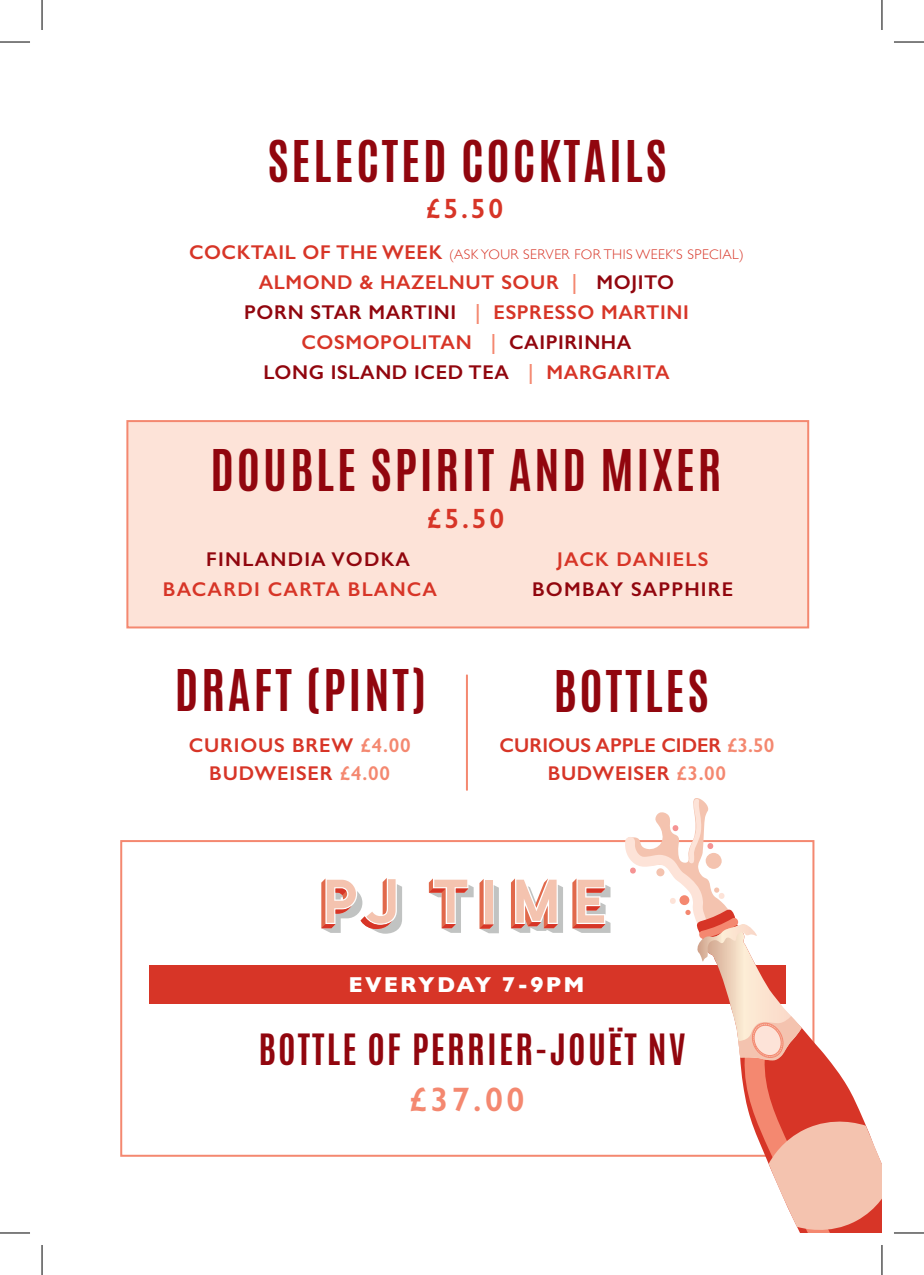
<style>
.page{position:relative;width:924px;height:1275px;background:#fff}
.page>*{position:absolute;margin:0;border:0;box-sizing:border-box;transform-origin:0 0}
.t1{font:700 48px "Antonio";letter-spacing:.06em;color:#91060e}
.t2{font:700 36px "Antonio";letter-spacing:.06em;color:#91060e}
.t3{font:600 34px "Gill Sans";color:#f48870}
.t4{font:600 28px "Gill Sans";color:#d73527}
.t5{font:700 22px "Gill Sans";letter-spacing:.1em;color:#fff}
.t6{font:600 20px/30px "Gill Sans";letter-spacing:.03em;color:#d73527;text-align:center}
.t7{font:600 20px/28px "Gill Sans";color:#d73527;text-align:center}
.t8{font:600 20px "Gill Sans";letter-spacing:.06em;color:#d73527}
.t9{font:600 20px "Gill Sans";letter-spacing:.06em;color:#91060e}
.t10{font:300 14px "Gill Sans";letter-spacing:.03em;color:#d73527}
.s1{font-weight:600;font-size:20px}
.s2{color:#f48870}
.s3{color:#91060e}
</style>
<div class="page">
<div style="left:127px;top:421px;width:680px;height:206px;background:#fde3d8"></div>
<div style="left:126px;top:420px;width:682px;height:208px;border:2px solid #f48870"></div>
<hr style="left:465px;top:675px;width:2px;height:115px;background:#f48870">
<div style="left:149px;top:965px;width:636px;height:39px;background:#d73527"></div>
<svg style="left:623px;top:798px;width:258px;height:435px"></svg>
<svg style="left:572px;top:878px;width:38px;height:55px"></svg>
<svg style="left:479px;top:879px;width:19px;height:54px"></svg>
<div style="left:484px;top:880px;width:8px;height:43px;background:#f4c3af"></div>
<svg style="left:511px;top:878px;width:51px;height:55px"></svg>
<svg style="left:321px;top:878px;width:81px;height:55px"></svg>
<svg style="left:428px;top:878px;width:45px;height:55px"></svg>
<hr style="left:0;top:42px;width:30px;height:1px;background:#000">
<hr style="left:893px;top:42px;width:30px;height:1px;background:#000">
<hr style="left:0;top:1232px;width:30px;height:1px;background:#000">
<hr style="left:893px;top:1232px;width:30px;height:1px;background:#000">
<hr style="left:42px;top:0;width:1px;height:30px;background:#000">
<hr style="left:42px;top:1245px;width:1px;height:30px;background:#000">
<hr style="left:881px;top:0;width:1px;height:30px;background:#000">
<hr style="left:881px;top:1245px;width:1px;height:30px;background:#000">
<p class="t1" style="left:267px;top:125px;width:400px">SELECTED COCKTAILS</p>
<p class="t4" style="left:426px;top:191px;width:79px">£5.50</p>
<p class="t10" style="left:189px;top:243px;width:556px"><span class="s1">COCKTAIL OF THE WEEK</span> (ASK YOUR SERVER FOR THIS WEEK’S SPECIAL)</p>
<p class="t6" style="left:244px;top:267px;width:446px">ALMOND &amp; HAZELNUT SOUR <span class="s2">|</span> <span class="s3">MOJITO<br>PORN STAR MARTINI</span> <span class="s2">|</span> ESPRESSO MARTINI<br>COSMOPOLITAN <span class="s2">|</span> <span class="s3">CAIPIRINHA<br>LONG ISLAND ICED TEA</span> <span class="s2">|</span> MARGARITA</p>
<p class="t1" style="left:210px;top:434px;width:512px">DOUBLE SPIRIT AND MIXER</p>
<p class="t4" style="left:427px;top:502px;width:79px">£5.50</p>
<p class="t9" style="left:206px;top:547px;width:205px">FINLANDIA VODKA</p>
<p class="t8" style="left:557px;top:547px;width:153px">JACK DANIELS</p>
<p class="t8" style="left:163px;top:577px;width:275px">BACARDI CARTA BLANCA</p>
<p class="t9" style="left:532px;top:577px;width:203px">BOMBAY SAPPHIRE</p>
<p class="t1" style="left:175px;top:654px;width:253px">DRAFT (PINT)</p>
<p class="t1" style="left:553px;top:655px;width:157px">BOTTLES</p>
<p class="t6" style="left:189px;top:730px;width:223px;line-height:28px">CURIOUS BREW <span class="s2">£4.00<br></span>BUDWEISER <span class="s2">£4.00</span></p>
<p class="t7" style="left:499px;top:731px;width:276px">CURIOUS APPLE CIDER <span class="s2">£3.50<br></span>BUDWEISER <span class="s2">£3.00</span></p>
<p class="t5" style="left:348px;top:967px;width:237px">EVERYDAY 7-9PM</p>
<p class="t2" style="left:258px;top:1022px;width:428px">BOTTLE OF PERRIER-JOUËT NV</p>
<p class="t3" style="left:409px;top:1078px;width:117px">£37.00</p>
</div>
